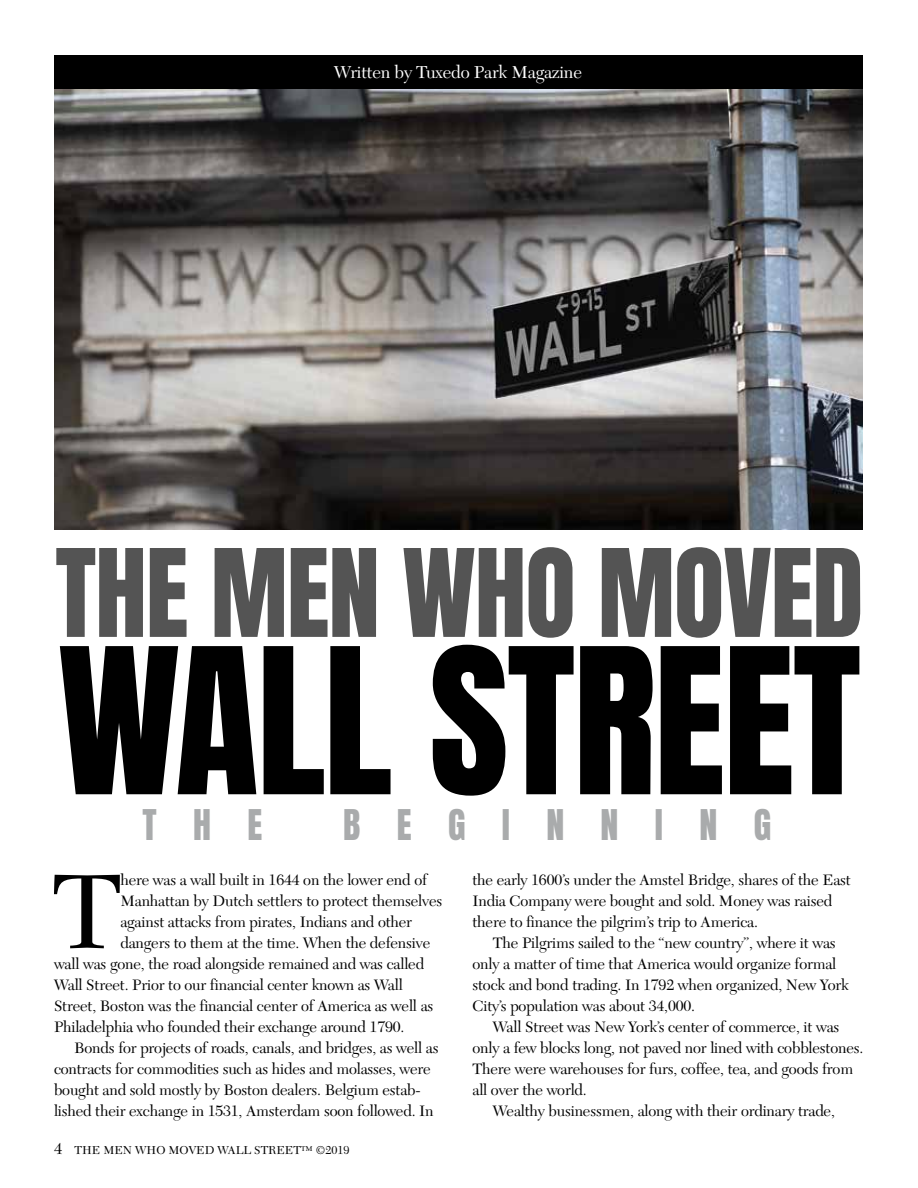
<style>
.page{position:relative;width:918px;height:1188px;background:#fff}
.page>*{position:absolute;margin:0;border:0;box-sizing:border-box;transform-origin:0 0}
.t1{font:172.5px "Anton";letter-spacing:-.01em;color:#000}
.t2{font:109.8px "New Caledonia";color:#000}
.t3{font:103.5px "Anton";letter-spacing:-.01em;color:#545454}
.t4{font:36px "Anton";letter-spacing:1.01em;color:#a9abac}
.t5{font:18px "New Caledonia";letter-spacing:-.01em;color:#fff}
.t6{font:15.75px/21px "New Caledonia";letter-spacing:-.01em;color:#000}
.t7{font:12px "New Caledonia";color:#000}
.s1{font-size:16.5px}
</style>
<div class="page">
<img style="left:54px;top:89px;width:808px;height:441px">
<div style="left:54px;top:55px;width:808px;height:34px;background:#000"></div>
<p class="t5" style="left:334px;top:61px;width:249px">Written by Tuxedo Park Magazine</p>
<h3 class="t3" style="left:55px;top:541px;width:810px">THE MEN WHO MOVED</h3>
<h1 class="t1" style="left:58px;top:634px;width:805px">WALL STREET</h1>
<h3 class="t4" style="left:143px;top:806px;width:121px">THE</h3>
<h3 class="t4" style="left:343px;top:806px;width:430px">BEGINNING</h3>
<h2 class="t2" style="left:52px;top:848px;width:71px">T</h2>
<p class="t6" style="left:120px;top:869px;width:308px">here was a wall built in 1644 on the lower end of</p>
<p class="t6" style="left:120px;top:890px;width:323px">Manhattan by Dutch settlers to protect themselves</p>
<p class="t6" style="left:120px;top:911px;width:293px">against attacks from pirates, Indians and other</p>
<p class="t6" style="left:120px;top:932px;width:311px">dangers to them at the time. When the defensive</p>
<p class="t6" style="left:54px;top:953px;width:372px">wall was gone, the road alongside remained and was called</p>
<p class="t6" style="left:54px;top:974px;width:350px">Wall Street. Prior to our financial center known as Wall</p>
<p class="t6" style="left:54px;top:995px;width:381px">Street, Boston was the financial center of America as well as</p>
<p class="t6" style="left:54px;top:1016px;width:352px">Philadelphia who founded their exchange around 1790.</p>
<p class="t6" style="left:74px;top:1037px;width:366px">Bonds for projects of roads, canals, and bridges, as well as</p>
<p class="t6" style="left:54px;top:1058px;width:378px">contracts for commodities such as hides and molasses, were</p>
<p class="t6" style="left:54px;top:1079px;width:368px">bought and sold mostly by Boston dealers. Belgium estab-</p>
<p class="t6" style="left:54px;top:1100px;width:381px">lished their exchange in 1531, Amsterdam soon followed. In</p>
<p class="t7" style="left:54px;top:1143px;width:297px"><span class="s1">4</span> THE MEN WHO MOVED WALL STREET™ ©2019</p>
<p class="t6" style="left:473px;top:869px;width:380px">the early 1600’s under the Amstel Bridge, shares of the East<br>India Company were bought and sold. Money was raised there to finance the pilgrim’s trip to America.</p>
<p class="t6" style="left:473px;top:932px;width:378px;text-indent:20px">The Pilgrims sailed to the “new country”, where it was only a matter of time that America would organize formal stock and bond trading. In 1792 when organized, New York City’s population was about 34,000.</p>
<p class="t6" style="left:493px;top:1016px;width:348px">Wall Street was New York’s center of commerce, it was</p>
<p class="t6" style="left:473px;top:1037px;width:392px">only a few blocks long, not paved nor lined with cobblestones.</p>
<p class="t6" style="left:473px;top:1058px;width:382px">There were warehouses for furs, coffee, tea, and goods from</p>
<p class="t6" style="left:473px;top:1079px;width:116px">all over the world.</p>
<p class="t6" style="left:493px;top:1100px;width:344px">Wealthy businessmen, along with their ordinary trade,</p>
</div>
